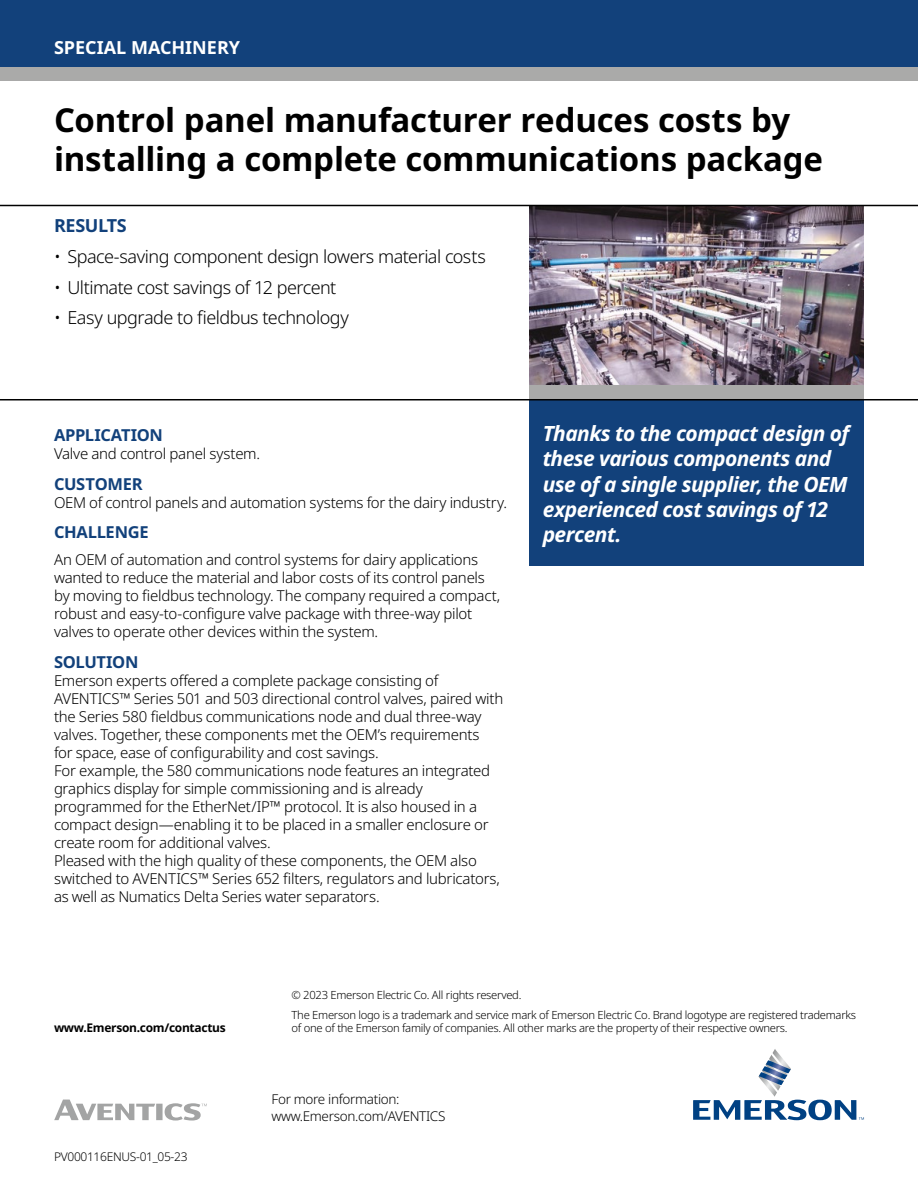
<style>
.page{position:relative;width:918px;height:1188px;background:#fff}
.page>*{position:absolute;margin:0;border:0;box-sizing:border-box;transform-origin:0 0}
.t1{font:700 33px/39.6px "Noto Sans";letter-spacing:-.005em;color:#000}
.t2{font:italic 700 21px/25.2px "Noto Sans";letter-spacing:-.025em;color:#fff}
.t3{font:300 18px "Noto Sans";letter-spacing:-.03em;color:#000}
.t4{font:700 18px "Noto Sans";color:#fff}
.t5{font:700 18px "Noto Sans";letter-spacing:-.02em;color:#12417b}
.t6{font:700 16.5px "Noto Sans";letter-spacing:-.02em;color:#12417b}
.t7{font:300 15px/18px "Noto Sans";letter-spacing:-.02em;color:#000}
.t8{font:300 13.5px "Noto Sans";letter-spacing:-.025em;color:#000}
.t9{font:700 12px "Noto Sans";letter-spacing:-.025em;color:#000}
.t10{font:300 12px "Noto Sans";letter-spacing:-.025em;color:#000}
.t11{font:300 11.25px/13.5px "Noto Sans";letter-spacing:-.025em;color:#000}
</style>
<div class="page">
<div style="left:529px;top:400px;width:335px;height:166px;background:#12417b"></div>
<img style="left:529px;top:206px;width:335px;height:179px">
<div style="left:529px;top:385px;width:335px;height:14px;background:#aaaaa9"></div>
<div style="left:0;top:0;width:918px;height:68px;background:#12417b"></div>
<div style="left:0;top:68px;width:918px;height:13px;background:#aaaaa9"></div>
<hr style="left:0;top:205px;width:918px;height:1px;background:#000">
<hr style="left:0;top:399px;width:918px;height:1px;background:#000">
<svg style="left:693px;top:1049px;width:171px;height:71px"></svg>
<svg style="left:54px;top:1100px;width:153px;height:20px"></svg>
<p class="t4" style="left:54px;top:38px;width:188px">SPECIAL MACHINERY</p>
<p class="t1" style="left:54px;top:100px;width:771px">Control panel manufacturer reduces costs by installing a complete communications package</p>
<p class="t5" style="left:54px;top:216px;width:74px">RESULTS</p>
<p class="t3" style="left:54px;top:246px;width:433px">• Space-saving component design lowers material costs</p>
<p class="t3" style="left:54px;top:277px;width:284px">• Ultimate cost savings of 12 percent</p>
<p class="t3" style="left:54px;top:307px;width:296px">• Easy upgrade to fieldbus technology</p>
<p class="t6" style="left:54px;top:426px;width:111px">APPLICATION</p>
<p class="t7" style="left:54px;top:445px;width:208px">Valve and control panel system.</p>
<p class="t6" style="left:54px;top:475px;width:90px">CUSTOMER</p>
<p class="t7" style="left:54px;top:494px;width:454px">OEM of control panels and automation systems for the dairy industry.</p>
<p class="t6" style="left:54px;top:523px;width:96px">CHALLENGE</p>
<p class="t7" style="left:54px;top:551px;width:448px">An OEM of automation and control systems for dairy applications wanted to reduce the material and labor costs of its control panels by moving to fieldbus technology. The company required a compact, robust and easy-to-configure valve package with three-way pilot valves to operate other devices within the system.</p>
<p class="t6" style="left:54px;top:653px;width:86px">SOLUTION</p>
<p class="t7" style="left:54px;top:672px;width:451px">Emerson experts offered a complete package consisting of AVENTICS™ Series 501 and 503 directional control valves, paired with the Series 580 fieldbus communications node and dual three-way valves. Together, these components met the OEM’s requirements<br>for space, ease of configurability and cost savings.</p>
<p class="t7" style="left:54px;top:762px;width:438px">For example, the 580 communications node features an integrated graphics display for simple commissioning and is already programmed for the EtherNet/IP™ protocol. It is also housed in a compact design—enabling it to be placed in a smaller enclosure or create room for additional valves.</p>
<p class="t7" style="left:54px;top:852px;width:447px">Pleased with the high quality of these components, the OEM also switched to AVENTICS™ Series 652 filters, regulators and lubricators, as well as Numatics Delta Series water separators.</p>
<p class="t2" style="left:543px;top:422px;width:308px">Thanks to the compact design of these various components and use of a single supplier, the OEM experienced cost savings of 12 percent.</p>
<p class="t9" style="left:54px;top:1021px;width:173px">www.Emerson.com/contactus</p>
<p class="t10" style="left:54px;top:1150px;width:135px">PV000116ENUS-01_05-23</p>
<p class="t11" style="left:292px;top:988px;width:231px">© 2023 Emerson Electric Co. All rights reserved.</p>
<p class="t11" style="left:292px;top:1008px;width:566px">The Emerson logo is a trademark and service mark of Emerson Electric Co. Brand logotype are registered trademarks of one of the Emerson family of companies. All other marks are the property of their respective owners.</p>
<p class="t8" style="left:272px;top:1092px;width:129px">For more information:</p>
<p class="t8" style="left:272px;top:1108px;width:175px">www.Emerson.com/AVENTICS</p>
</div>
